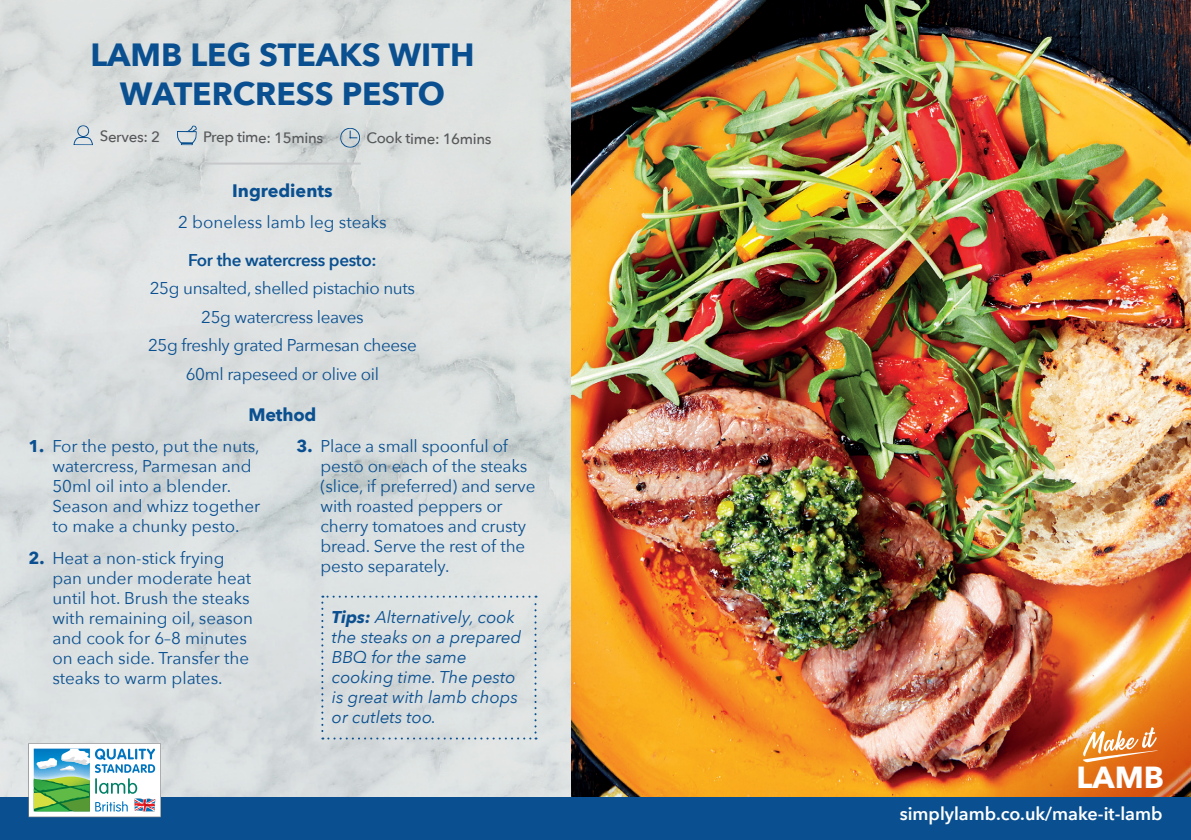
<style>
.page{position:relative;width:1191px;height:840px;background:#fff}
.page>*{position:absolute;margin:0;border:0;box-sizing:border-box;transform-origin:0 0}
.t1{font:700 32px/38.4px "Avenir Next";color:#0a5090;text-align:center}
.t2{font:700 30.4px "Avenir Next";color:#fff}
.t3{font:600 18px "Avenir Next";color:#fff}
.t4{font:700 18px "Avenir Next";color:#0a5090}
.t5{font:17px/20px "Avenir Next";letter-spacing:-.01em;color:#0a5090}
.t6{font:italic 17px/20px "Avenir Next";color:#0a5090}
.t7{font:600 17px "Avenir Next";letter-spacing:-.02em;color:#0a5090}
.t8{font:500 15px "Avenir Next";letter-spacing:-.03em;color:#57585a}
.s1{font-weight:700}
</style>
<div class="page">
<svg style="left:0;top:0;width:571px;height:797px;background:#dadede"></svg>
<img style="left:571px;top:0;width:620px;height:797px">
<hr style="left:204px;top:162px;width:157px;height:2px;background:#c7c8ca">
<svg style="left:73px;top:125px;width:20px;height:20px"></svg>
<svg style="left:177px;top:125px;width:20px;height:20px"></svg>
<div style="left:340px;top:128px;width:20px;height:20px;border:1px solid #0a5090;border-radius:50%"></div>
<svg style="left:350px;top:131px;width:7px;height:7px"></svg>
<svg style="left:321px;top:595px;width:215px;height:144px;background:#d7ddde"></svg>
<img style="left:925px;top:607px;width:266px;height:190px">
<svg style="left:1082px;top:726px;width:75px;height:36px"></svg>
<div style="left:0;top:797px;width:1191px;height:42px;background:#0a5090"></div>
<svg style="left:28px;top:742px;width:133px;height:74px"></svg>
<h1 class="t1" style="left:90px;top:35px;width:385px">LAMB LEG STEAKS WITH<br>WATERCRESS PESTO</h1>
<p class="t8" style="left:100px;top:124px;width:62px">Serves: 2</p>
<p class="t8" style="left:203px;top:124px;width:122px">Prep time: 15mins</p>
<p class="t8" style="left:366px;top:125px;width:127px">Cook time: 16mins</p>
<p class="t4" style="left:232px;top:175px;width:102px">Ingredients</p>
<p class="t5" style="left:178px;top:212px;width:210px">2 boneless lamb leg steaks</p>
<p class="t7" style="left:188px;top:245px;width:190px">For the watercress pesto:</p>
<p class="t5" style="left:148px;top:273px;width:270px;line-height:28.6px;text-align:center">25g unsalted, shelled pistachio nuts<br>25g watercress leaves<br>25g freshly grated Parmesan cheese<br>60ml rapeseed or olive oil</p>
<p class="t4" style="left:248px;top:398px;width:70px">Method</p>
<p class="t5" style="left:52px;top:435px;width:209px;text-indent:-24px"><span class="s1">1.</span> For the pesto, put the nuts, watercress, Parmesan and<br>50ml oil into a blender.<br>Season and whizz together to make a chunky pesto.</p>
<p class="t5" style="left:52px;top:546px;width:202px;text-indent:-24px"><span class="s1">2.</span> Heat a non-stick frying pan under moderate heat until hot. Brush the steaks with remaining oil, season and cook for 6–8 minutes on each side. Transfer the steaks to warm plates.</p>
<p class="t5" style="left:321px;top:435px;width:216px;text-indent:-24px"><span class="s1">3.</span> Place a small spoonful of pesto on each of the steaks (slice, if preferred) and serve with roasted peppers or cherry tomatoes and crusty bread. Serve the rest of the pesto separately.</p>
<p class="t6" style="left:332px;top:606px;width:191px"><span class="s1">Tips:</span> Alternatively, cook the steaks on a prepared<br>BBQ for the same cooking time. The pesto is great with lamb chops or cutlets too.</p>
<h2 class="t2" style="left:1076px;top:750px;width:89px">LAMB</h2>
<p class="t3" style="left:899px;top:798px;width:264px">simplylamb.co.uk/make-it-lamb</p>
</div>
